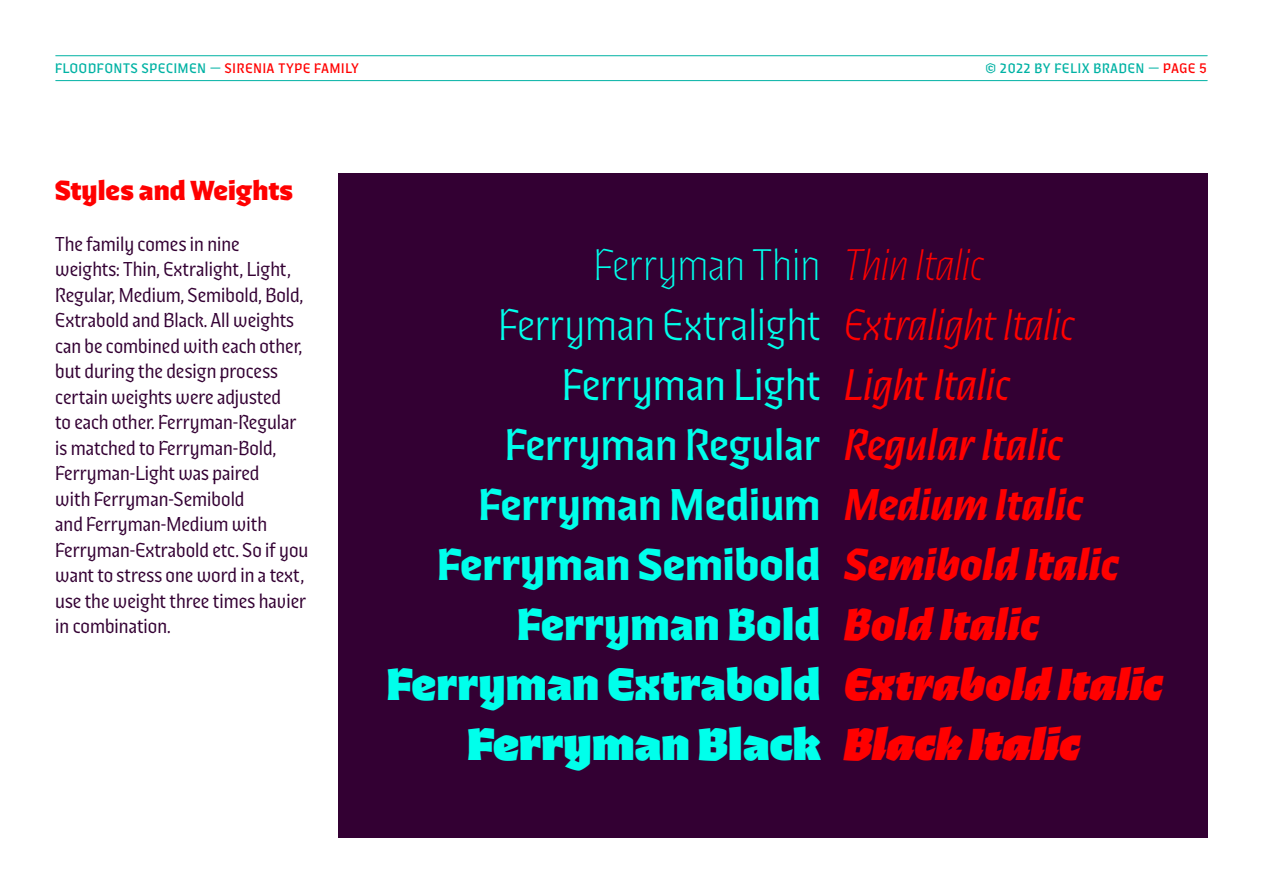
<style>
.page{position:relative;width:1263px;height:893px;background:#fff}
.page>*{position:absolute;margin:0;border:0;box-sizing:border-box;transform-origin:0 0}
.t1{font:200 46.2px "Ferryman";color:#00ffeb}
.t2{font:800 46.2px "Ferryman";color:#00ffeb}
.t3{font:italic 200 46.2px "Ferryman";color:#f00}
.t4{font:600 46.2px "Ferryman";color:#00ffeb}
.t5{font:italic 800 46.2px "Ferryman";color:#f00}
.t6{font:46.2px "Ferryman";color:#00ffeb}
.t7{font:italic 600 46.2px "Ferryman";color:#f00}
.t8{font:500 46.2px "Ferryman";color:#00ffeb}
.t9{font:italic 46.2px "Ferryman";color:#f00}
.t10{font:300 46.2px "Ferryman";color:#00ffeb}
.t11{font:900 46.2px "Ferryman";color:#00ffeb}
.t12{font:italic 500 46.2px "Ferryman";color:#f00}
.t13{font:100 46.2px "Ferryman";color:#00ffeb}
.t14{font:700 46.2px "Ferryman";color:#00ffeb}
.t15{font:italic 300 46.2px "Ferryman";color:#f00}
.t16{font:italic 900 46.2px "Ferryman";color:#f00}
.t17{font:italic 100 46.2px "Ferryman";color:#f00}
.t18{font:italic 700 46.2px "Ferryman";color:#f00}
.t19{font:700 28.5px "Ferryman";color:#f00}
.t20{font:300 21px/25.5px "Ferryman";color:#303}
.t21{font:14.4px "Ferryman";letter-spacing:.06em;color:#00b2a4}
.s1{color:#f00}
</style>
<div class="page">
<hr style="left:56px;top:55px;width:1151px;height:1px;background:#00b2a4">
<hr style="left:56px;top:80px;width:1151px;height:1px;background:#00b2a4">
<div style="left:338px;top:173px;width:870px;height:664px;background:#303"></div>
<p class="t21" style="left:55px;top:60px;width:305px">FLOODFONTS SPECIMEN — <span class="s1">SIRENIA TYPE FAMILY</span></p>
<p class="t21" style="left:986px;top:60px;width:223px">© 2022 BY FELIX BRADEN — <span class="s1">PAGE 5</span></p>
<h2 class="t19" style="left:55px;top:172px;width:239px">Styles and Weights</h2>
<p class="t20" style="left:55px;top:231px;width:255px">The family comes in nine weights: Thin, Extralight, Light,<br>Regular, Medium, Semibold, Bold,<br>Extrabold and Black. All weights can be combined with each other, but during the design process certain weights were adjusted<br>to each other. Ferryman-Regular is matched to Ferryman-Bold,<br>Ferryman-Light was paired<br>with Ferryman-Semibold<br>and Ferryman-Medium with<br>Ferryman-Extrabold etc. So if you want to stress one word in a text, use the weight three times havier in combination.</p>
<h1 class="t17" style="left:844px;top:237px;width:140px">Thin Italic</h1>
<h1 class="t13" style="left:593px;top:238px;width:228px">Ferryman Thin</h1>
<h1 class="t1" style="left:498px;top:298px;width:324px">Ferryman Extralight</h1>
<h1 class="t10" style="left:562px;top:357px;width:260px">Ferryman Light</h1>
<h1 class="t6" style="left:505px;top:417px;width:317px">Ferryman Regular</h1>
<h1 class="t8" style="left:479px;top:476px;width:343px">Ferryman Medium</h1>
<h1 class="t4" style="left:437px;top:536px;width:385px">Ferryman Semibold</h1>
<h1 class="t14" style="left:517px;top:596px;width:305px">Ferryman Bold</h1>
<h1 class="t2" style="left:386px;top:655px;width:435px">Ferryman Extrabold</h1>
<h1 class="t11" style="left:467px;top:715px;width:355px">Ferryman Black</h1>
<h1 class="t3" style="left:844px;top:297px;width:232px">Extralight Italic</h1>
<h1 class="t15" style="left:844px;top:357px;width:167px">Light Italic</h1>
<h1 class="t9" style="left:844px;top:417px;width:220px">Regular Italic</h1>
<h1 class="t12" style="left:844px;top:477px;width:240px">Medium Italic</h1>
<h1 class="t7" style="left:844px;top:537px;width:276px">Semibold Italic</h1>
<h1 class="t18" style="left:844px;top:597px;width:196px">Bold Italic</h1>
<h1 class="t5" style="left:844px;top:656px;width:320px">Extrabold Italic</h1>
<h1 class="t16" style="left:844px;top:716px;width:237px">Black Italic</h1>
</div>
